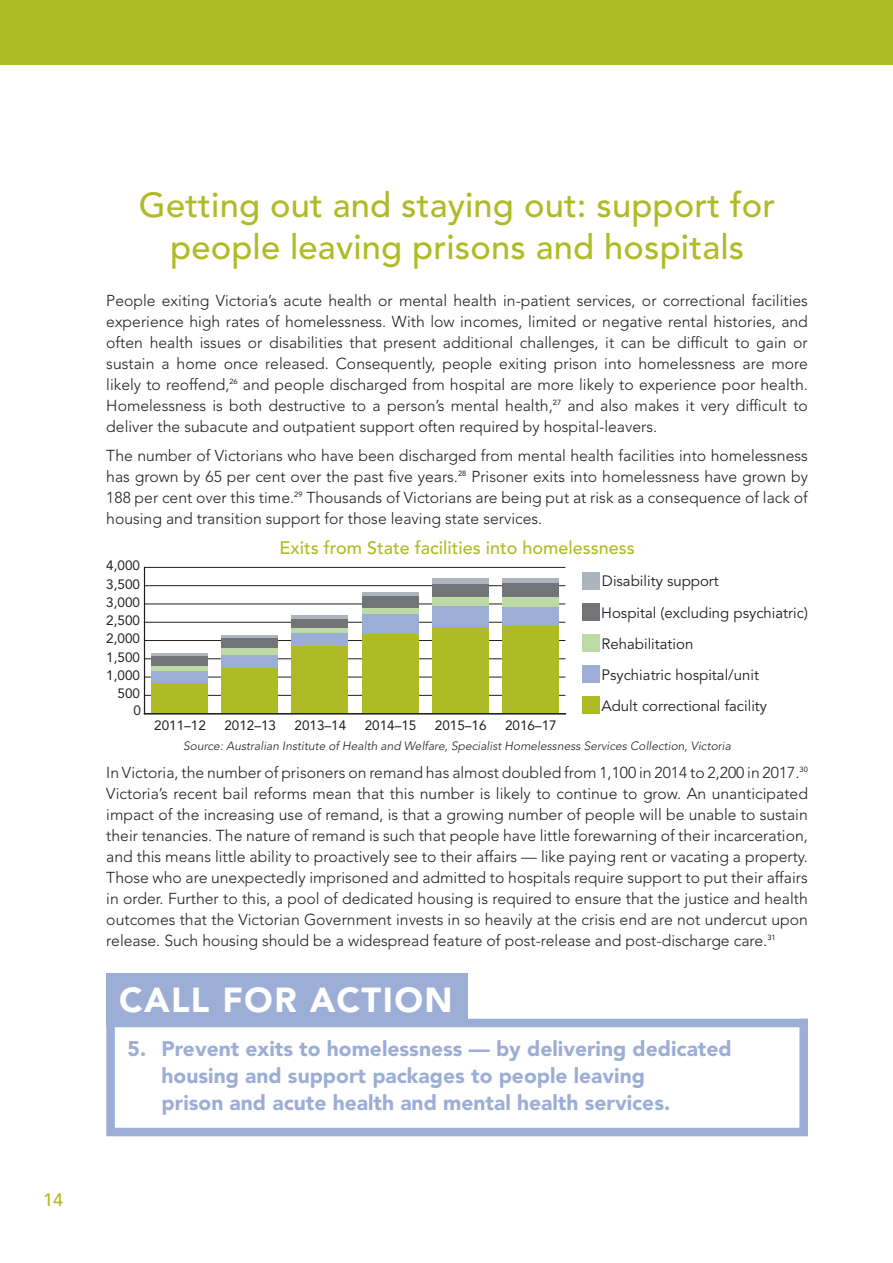
<style>
.page{position:relative;width:893px;height:1263px;background:#fff}
.page>*{position:absolute;margin:0;border:0;box-sizing:border-box;transform-origin:0 0}
.t1{font:500 34.5px/42px "Avenir LT Std";letter-spacing:.005em;color:#afbb25;text-align:center}
.t2{font:900 34.5px "Avenir LT Std";letter-spacing:.04em;color:#fff}
.t3{font:900 21px/27px "Avenir LT Std";color:#9caed5}
.t4{font:500 18px "Avenir LT Std";color:#afbb25}
.t5{font:300 15.75px/21px "Avenir LT Std";color:#231f20;text-align:justify}
.t6{font:15px/31.2px "Avenir LT Std";color:#231f20}
.t7{font:13.5px "Avenir LT Std";color:#231f20}
.t8{font:italic 300 12px "Avenir LT Std";color:#231f20}
</style>
<div class="page">
<div style="left:0;top:0;width:893px;height:65px;background:#afbb25"></div>
<div style="left:106px;top:973px;width:362px;height:51px;background:#9caed5"></div>
<div style="left:106px;top:1014px;width:702px;height:122px;border:9px solid #9caed5"></div>
<div style="left:106px;top:1019px;width:702px;height:8px;background:#9caed5"></div>
<hr style="left:144px;top:567px;width:1px;height:147px;background:#231f20">
<hr style="left:144px;top:695px;width:421px;height:1px;background:#231f20">
<hr style="left:144px;top:677px;width:421px;height:1px;background:#231f20">
<hr style="left:144px;top:658px;width:421px;height:1px;background:#231f20">
<hr style="left:144px;top:640px;width:421px;height:1px;background:#231f20">
<hr style="left:144px;top:622px;width:421px;height:1px;background:#231f20">
<hr style="left:144px;top:604px;width:421px;height:1px;background:#231f20">
<hr style="left:144px;top:585px;width:421px;height:1px;background:#231f20">
<hr style="left:144px;top:567px;width:421px;height:1px;background:#231f20">
<div style="left:582px;top:572px;width:17px;height:18px;background:#acb4bd"></div>
<hr style="left:151px;top:653px;width:57px;height:3px;background:#acb4bd">
<hr style="left:221px;top:635px;width:57px;height:3px;background:#acb4bd">
<div style="left:292px;top:615px;width:56px;height:5px;background:#acb4bd"></div>
<div style="left:362px;top:592px;width:56px;height:5px;background:#acb4bd"></div>
<div style="left:432px;top:578px;width:57px;height:6px;background:#acb4bd"></div>
<div style="left:502px;top:579px;width:57px;height:5px;background:#acb4bd"></div>
<div style="left:582px;top:603px;width:17px;height:18px;background:#727477"></div>
<div style="left:151px;top:656px;width:57px;height:10px;background:#727477"></div>
<div style="left:221px;top:638px;width:57px;height:10px;background:#727477"></div>
<div style="left:292px;top:620px;width:56px;height:8px;background:#727477"></div>
<div style="left:362px;top:597px;width:56px;height:12px;background:#727477"></div>
<div style="left:432px;top:584px;width:57px;height:13px;background:#727477"></div>
<div style="left:502px;top:584px;width:57px;height:13px;background:#727477"></div>
<div style="left:582px;top:634px;width:17px;height:18px;background:#bddca5"></div>
<div style="left:151px;top:666px;width:57px;height:6px;background:#bddca5"></div>
<div style="left:221px;top:648px;width:57px;height:8px;background:#bddca5"></div>
<div style="left:292px;top:628px;width:56px;height:5px;background:#bddca5"></div>
<div style="left:362px;top:609px;width:56px;height:6px;background:#bddca5"></div>
<div style="left:432px;top:597px;width:57px;height:8px;background:#bddca5"></div>
<div style="left:502px;top:597px;width:57px;height:10px;background:#bddca5"></div>
<div style="left:582px;top:665px;width:17px;height:18px;background:#9caed5"></div>
<div style="left:151px;top:672px;width:57px;height:11px;background:#9caed5"></div>
<div style="left:221px;top:655px;width:57px;height:13px;background:#9caed5"></div>
<div style="left:292px;top:633px;width:56px;height:13px;background:#9caed5"></div>
<div style="left:362px;top:615px;width:56px;height:19px;background:#9caed5"></div>
<div style="left:432px;top:605px;width:57px;height:22px;background:#9caed5"></div>
<div style="left:502px;top:607px;width:57px;height:19px;background:#9caed5"></div>
<div style="left:582px;top:696px;width:17px;height:18px;background:#afbb25"></div>
<div style="left:151px;top:683px;width:57px;height:31px;background:#afbb25"></div>
<div style="left:221px;top:668px;width:57px;height:46px;background:#afbb25"></div>
<div style="left:292px;top:646px;width:56px;height:68px;background:#afbb25"></div>
<div style="left:362px;top:634px;width:56px;height:80px;background:#afbb25"></div>
<div style="left:432px;top:627px;width:57px;height:87px;background:#afbb25"></div>
<div style="left:502px;top:626px;width:57px;height:88px;background:#afbb25"></div>
<hr style="left:144px;top:713px;width:421px;height:1px;background:#231f20">
<p class="t4" style="left:43px;top:1189px;width:22px">14</p>
<h1 class="t1" style="left:139px;top:185px;width:638px">Getting out and staying out: support for people leaving prisons and hospitals</h1>
<p class="t5" style="left:106px;top:290px;width:703px">People exiting Victoria’s acute health or mental health in-patient services, or correctional facilities experience high rates of homelessness. With low incomes, limited or negative rental histories, and often health issues or disabilities that present additional challenges, it can be difficult to gain or sustain a home once released. Consequently, people exiting prison into homelessness are more likely to reoffend,<sup>26</sup> and people discharged from hospital are more likely to experience poor health.<br>Homelessness is both destructive to a person’s mental health,<sup>27</sup> and also makes it very difficult to deliver the subacute and outpatient support often required by hospital-leavers.</p>
<p class="t5" style="left:106px;top:445px;width:703px">The number of Victorians who have been discharged from mental health facilities into homelessness has grown by 65 per cent over the past five years.<sup>28</sup> Prisoner exits into homelessness have grown by 188 per cent over this time.<sup>29</sup> Thousands of Victorians are being put at risk as a consequence of lack of housing and transition support for those leaving state services.</p>
<p class="t4" style="left:279px;top:537px;width:357px">Exits from State facilities into homelessness</p>
<p class="t7" style="left:106px;top:558px;width:35px">4,000</p>
<p class="t7" style="left:106px;top:576px;width:35px">3,500</p>
<p class="t7" style="left:106px;top:594px;width:35px">3,000</p>
<p class="t7" style="left:106px;top:613px;width:35px">2,500</p>
<p class="t7" style="left:106px;top:631px;width:35px">2,000</p>
<p class="t7" style="left:106px;top:649px;width:35px">1,500</p>
<p class="t7" style="left:106px;top:667px;width:35px">1,000</p>
<p class="t7" style="left:118px;top:686px;width:24px">500</p>
<p class="t7" style="left:133px;top:702px;width:9px">0</p>
<p class="t7" style="left:154px;top:718px;width:53px">2011–12</p>
<p class="t7" style="left:224px;top:718px;width:53px">2012–13</p>
<p class="t7" style="left:294px;top:718px;width:53px">2013–14</p>
<p class="t7" style="left:365px;top:718px;width:53px">2014–15</p>
<p class="t7" style="left:435px;top:718px;width:53px">2015–16</p>
<p class="t7" style="left:505px;top:718px;width:53px">2016–17</p>
<p class="t6" style="left:601px;top:566px;width:208px">Disability support<br>Hospital (excluding psychiatric)<br>Rehabilitation<br>Psychiatric hospital/unit<br>Adult correctional facility</p>
<p class="t8" style="left:183px;top:738px;width:549px">Source: Australian Institute of Health and Welfare, Specialist Homelessness Services Collection, Victoria</p>
<p class="t5" style="left:106px;top:762px;width:703px">In Victoria, the number of prisoners on remand has almost doubled from 1,100 in 2014 to 2,200 in 2017.<sup>30<br></sup>Victoria’s recent bail reforms mean that this number is likely to continue to grow. An unanticipated impact of the increasing use of remand, is that a growing number of people will be unable to sustain their tenancies. The nature of remand is such that people have little forewarning of their incarceration, and this means little ability to proactively see to their affairs — like paying rent or vacating a property.<br>Those who are unexpectedly imprisoned and admitted to hospitals require support to put their affairs in order. Further to this, a pool of dedicated housing is required to ensure that the justice and health outcomes that the Victorian Government invests in so heavily at the crisis end are not undercut upon release. Such housing should be a widespread feature of post-release and post-discharge care.<sup>31</sup></p>
<h1 class="t2" style="left:119px;top:979px;width:335px">CALL FOR ACTION</h1>
<h2 class="t3" style="left:162px;top:1035px;width:572px;text-indent:-34px">5. Prevent exits to homelessness — by delivering dedicated housing and support packages to people leaving<br>prison and acute health and mental health services.</h2>
</div>
